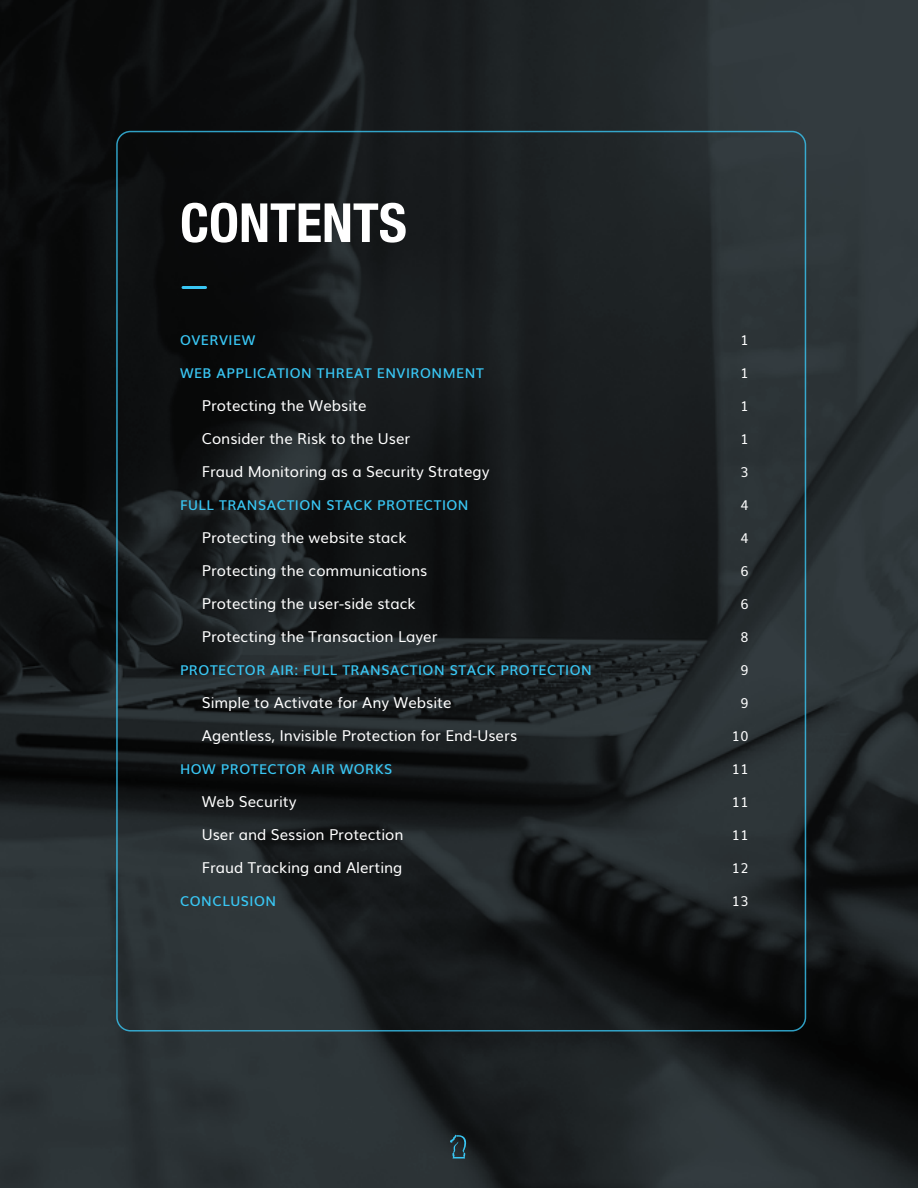
<style>
.page{position:relative;width:918px;height:1188px;background:#fff}
.page>*{position:absolute;margin:0;border:0;box-sizing:border-box;transform-origin:0 0}
.t1{font:700 condensed 54px "Helvetica Neue";color:#fff}
.t2{font:15px "Muli";color:#fff}
.t3{font:600 13.5px "Muli";letter-spacing:.04em;color:#39c6f3}
.t4{font:13.5px "Muli";letter-spacing:.04em;color:#fff}
</style>
<div class="page">
<img style="left:0;top:0;width:918px;height:1188px">
<hr style="left:183px;top:286px;width:23px;height:3px;background:#39c6f3">
<svg style="left:449px;top:1135px;width:19px;height:24px"></svg>
<h1 class="t1" style="left:180px;top:178px;width:228px">CONTENTS</h1>
<p class="t3" style="left:180px;top:329px;width:77px">OVERVIEW</p>
<p class="t3" style="left:180px;top:362px;width:305px">WEB APPLICATION THREAT ENVIRONMENT</p>
<p class="t2" style="left:202px;top:393px;width:166px">Protecting the Website</p>
<p class="t2" style="left:202px;top:426px;width:210px">Consider the Risk to the User</p>
<p class="t2" style="left:202px;top:459px;width:289px">Fraud Monitoring as a Security Strategy</p>
<p class="t3" style="left:180px;top:494px;width:290px">FULL TRANSACTION STACK PROTECTION</p>
<p class="t2" style="left:202px;top:525px;width:206px">Protecting the website stack</p>
<p class="t2" style="left:202px;top:558px;width:227px">Protecting the communications</p>
<p class="t2" style="left:202px;top:591px;width:215px">Protecting the user-side stack</p>
<p class="t2" style="left:202px;top:624px;width:237px">Protecting the Transaction Layer</p>
<p class="t3" style="left:180px;top:659px;width:413px">PROTECTOR AIR: FULL TRANSACTION STACK PROTECTION</p>
<p class="t2" style="left:202px;top:690px;width:251px">Simple to Activate for Any Website</p>
<p class="t2" style="left:202px;top:723px;width:317px">Agentless, Invisible Protection for End-Users</p>
<p class="t3" style="left:180px;top:758px;width:214px">HOW PROTECTOR AIR WORKS</p>
<p class="t2" style="left:202px;top:789px;width:96px">Web Security</p>
<p class="t2" style="left:202px;top:822px;width:203px">User and Session Protection</p>
<p class="t2" style="left:202px;top:855px;width:202px">Fraud Tracking and Alerting</p>
<p class="t3" style="left:180px;top:890px;width:98px">CONCLUSION</p>
<p class="t4" style="left:740px;top:329px;width:10px">1</p>
<p class="t4" style="left:740px;top:362px;width:10px">1</p>
<p class="t4" style="left:740px;top:395px;width:10px">1</p>
<p class="t4" style="left:740px;top:428px;width:10px">1</p>
<p class="t4" style="left:740px;top:461px;width:10px">3</p>
<p class="t4" style="left:740px;top:494px;width:10px">4</p>
<p class="t4" style="left:740px;top:527px;width:10px">4</p>
<p class="t4" style="left:740px;top:560px;width:10px">6</p>
<p class="t4" style="left:740px;top:593px;width:10px">6</p>
<p class="t4" style="left:740px;top:626px;width:10px">8</p>
<p class="t4" style="left:740px;top:659px;width:10px">9</p>
<p class="t4" style="left:740px;top:692px;width:10px">9</p>
<p class="t4" style="left:732px;top:725px;width:18px">10</p>
<p class="t4" style="left:732px;top:758px;width:18px">11</p>
<p class="t4" style="left:732px;top:791px;width:18px">11</p>
<p class="t4" style="left:732px;top:824px;width:18px">11</p>
<p class="t4" style="left:732px;top:857px;width:18px">12</p>
<p class="t4" style="left:732px;top:890px;width:18px">13</p>
</div>
